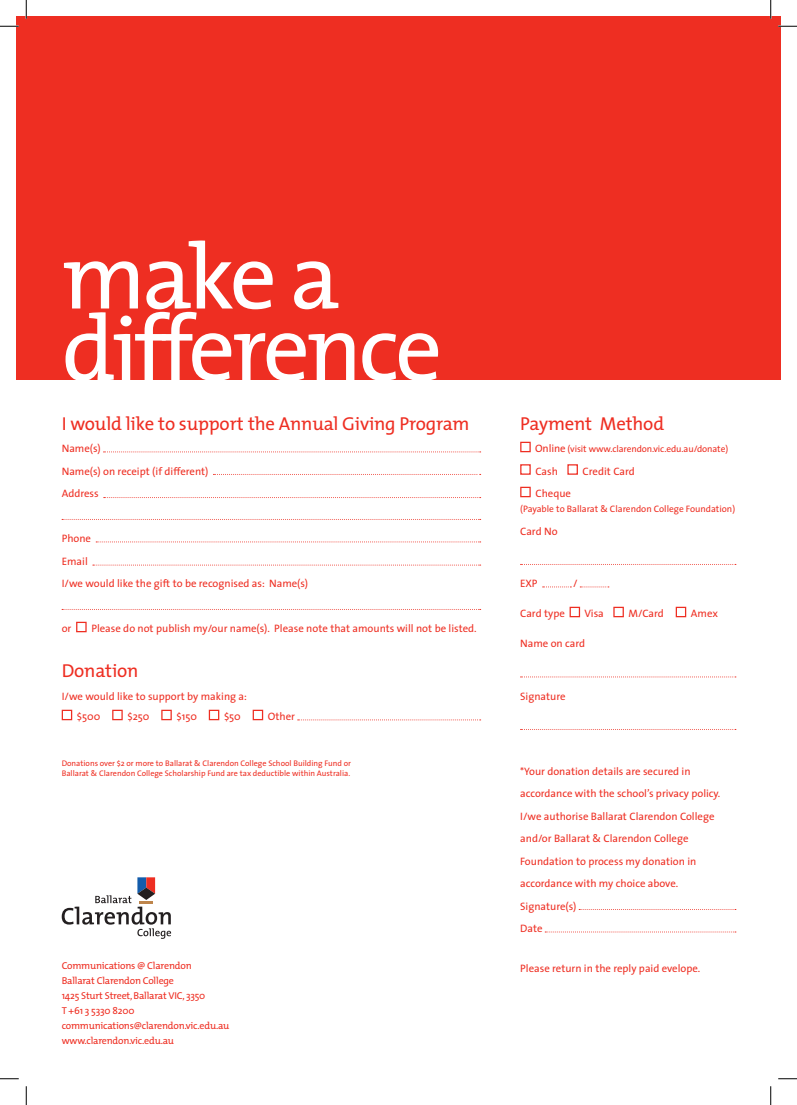
<style>
.page{position:relative;width:797px;height:1105px;background:#fff}
.page>*{position:absolute;margin:0;border:0;box-sizing:border-box;transform-origin:0 0}
.t1{font:93px/71.8px "The Mix";letter-spacing:-.04em;color:#fff}
.t2{font:18.75px "The Mix";letter-spacing:-.01em;color:#ee2e22}
.t3{font:10.75px/22.5px "The Sans";color:#ee2e22}
.t4{font:10px/15px "The Mix";letter-spacing:-.02em;color:#ee2e22}
.t5{font:9.38px "The Sans";letter-spacing:-.01em;color:#ee2e22}
.t6{font:8.12px/10px "The Sans";color:#ee2e22}
.s1{font-size:10.75px}
</style>
<div class="page">
<div style="left:16px;top:16px;width:764px;height:364px;background:#ee2e22"></div>
<svg style="left:103px;top:452px;width:377px;height:1px"></svg>
<svg style="left:213px;top:474px;width:267px;height:1px"></svg>
<svg style="left:104px;top:497px;width:376px;height:1px"></svg>
<svg style="left:62px;top:519px;width:418px;height:1px"></svg>
<svg style="left:96px;top:542px;width:384px;height:1px"></svg>
<svg style="left:93px;top:565px;width:387px;height:1px"></svg>
<svg style="left:62px;top:609px;width:418px;height:1px"></svg>
<div style="left:76px;top:622px;width:11px;height:10px;border:1px solid #ee2e22"></div>
<div style="left:62px;top:710px;width:10px;height:10px;border:1px solid #ee2e22"></div>
<div style="left:112px;top:710px;width:11px;height:10px;border:1px solid #ee2e22"></div>
<div style="left:161px;top:710px;width:11px;height:10px;border:1px solid #ee2e22"></div>
<div style="left:209px;top:710px;width:10px;height:10px;border:1px solid #ee2e22"></div>
<div style="left:253px;top:710px;width:10px;height:10px;border:1px solid #ee2e22"></div>
<svg style="left:298px;top:720px;width:182px;height:1px"></svg>
<div style="left:520px;top:442px;width:10px;height:10px;border:1px solid #ee2e22"></div>
<div style="left:520px;top:464px;width:10px;height:11px;border:1px solid #ee2e22"></div>
<div style="left:567px;top:464px;width:11px;height:11px;border:1px solid #ee2e22"></div>
<div style="left:520px;top:487px;width:10px;height:10px;border:1px solid #ee2e22"></div>
<svg style="left:520px;top:564px;width:216px;height:1px"></svg>
<svg style="left:542px;top:587px;width:29px;height:1px"></svg>
<svg style="left:580px;top:587px;width:29px;height:1px"></svg>
<div style="left:569px;top:607px;width:11px;height:10px;border:1px solid #ee2e22"></div>
<div style="left:613px;top:607px;width:11px;height:10px;border:1px solid #ee2e22"></div>
<div style="left:675px;top:607px;width:11px;height:10px;border:1px solid #ee2e22"></div>
<svg style="left:520px;top:677px;width:216px;height:1px"></svg>
<svg style="left:520px;top:729px;width:216px;height:1px"></svg>
<svg style="left:579px;top:909px;width:157px;height:1px"></svg>
<svg style="left:545px;top:932px;width:191px;height:1px"></svg>
<svg style="left:62px;top:877px;width:109px;height:62px"></svg>
<svg style="left:0;top:25px;width:19px;height:2px"></svg>
<svg style="left:778px;top:25px;width:19px;height:2px"></svg>
<svg style="left:0;top:1078px;width:19px;height:1px"></svg>
<svg style="left:778px;top:1078px;width:19px;height:1px"></svg>
<svg style="left:25px;top:0;width:2px;height:19px"></svg>
<svg style="left:25px;top:1086px;width:2px;height:19px"></svg>
<svg style="left:770px;top:0;width:1px;height:19px"></svg>
<svg style="left:770px;top:1086px;width:1px;height:19px"></svg>
<h1 class="t1" style="left:62px;top:238px;width:382px">make a difference</h1>
<h2 class="t2" style="left:62px;top:408px;width:409px">I would like to support the Annual Giving Program</h2>
<p class="t3" style="left:62px;top:437px;width:148px">Name(s)<br>Name(s) on receipt (if different)<br>Address</p>
<p class="t3" style="left:62px;top:527px;width:248px">Phone<br>Email<br>I/we would like the gift to be recognised as: Name(s)</p>
<p class="t3" style="left:62px;top:617px;width:11px">or</p>
<p class="t3" style="left:91px;top:617px;width:387px">Please do not publish my/our name(s). Please note that amounts will not be listed.</p>
<h2 class="t2" style="left:62px;top:655px;width:78px">Donation</h2>
<p class="t3" style="left:77px;top:685px;width:171px;line-height:20.5px;text-indent:-15px">I/we would like to support by making a: $500</p>
<p class="t3" style="left:127px;top:705px;width:24px">$250</p>
<p class="t3" style="left:176px;top:705px;width:22px">$150</p>
<p class="t3" style="left:224px;top:705px;width:18px">$50</p>
<p class="t3" style="left:268px;top:705px;width:29px">Other</p>
<p class="t6" style="left:62px;top:758px;width:291px">Donations over $2 or more to Ballarat &amp; Clarendon College School Building Fund or<br>Ballarat &amp; Clarendon College Scholarship Fund are tax deductible within Australia.</p>
<p class="t4" style="left:62px;top:958px;width:169px">Communications @ Clarendon<br>Ballarat Clarendon College<br>1425 Sturt Street, Ballarat VIC, 3350<br>T +61 3 5330 8200 communications@clarendon.vic.edu.au www.clarendon.vic.edu.au</p>
<h2 class="t2" style="left:520px;top:408px;width:145px">Payment Method</h2>
<p class="t5" style="left:535px;top:441px;width:194px"><span class="s1">Online</span> (visit www.clarendon.vic.edu.au/donate)</p>
<p class="t3" style="left:535px;top:459px;width:24px">Cash</p>
<p class="t3" style="left:582px;top:459px;width:54px">Credit Card</p>
<p class="t3" style="left:535px;top:482px;width:37px">Cheque</p>
<p class="t5" style="left:520px;top:501px;width:216px">(Payable to Ballarat &amp; Clarendon College Foundation)</p>
<p class="t3" style="left:520px;top:520px;width:39px">Card No</p>
<p class="t3" style="left:520px;top:572px;width:19px">EXP</p>
<p class="t3" style="left:573px;top:572px;width:6px">/</p>
<p class="t3" style="left:520px;top:602px;width:46px">Card type</p>
<p class="t3" style="left:584px;top:602px;width:21px">Visa</p>
<p class="t3" style="left:628px;top:602px;width:37px">M/Card</p>
<p class="t3" style="left:691px;top:602px;width:29px">Amex</p>
<p class="t3" style="left:520px;top:632px;width:67px">Name on card</p>
<p class="t3" style="left:520px;top:684px;width:47px">Signature</p>
<p class="t3" style="left:520px;top:759px;width:202px">*Your donation details are secured in accordance with the school’s privacy policy.<br>I/we authorise Ballarat Clarendon College and/or Ballarat &amp; Clarendon College<br>Foundation to process my donation in accordance with my choice above.<br>Signature(s)<br>Date</p>
<p class="t3" style="left:520px;top:957px;width:182px">Please return in the reply paid evelope.</p>
</div>
